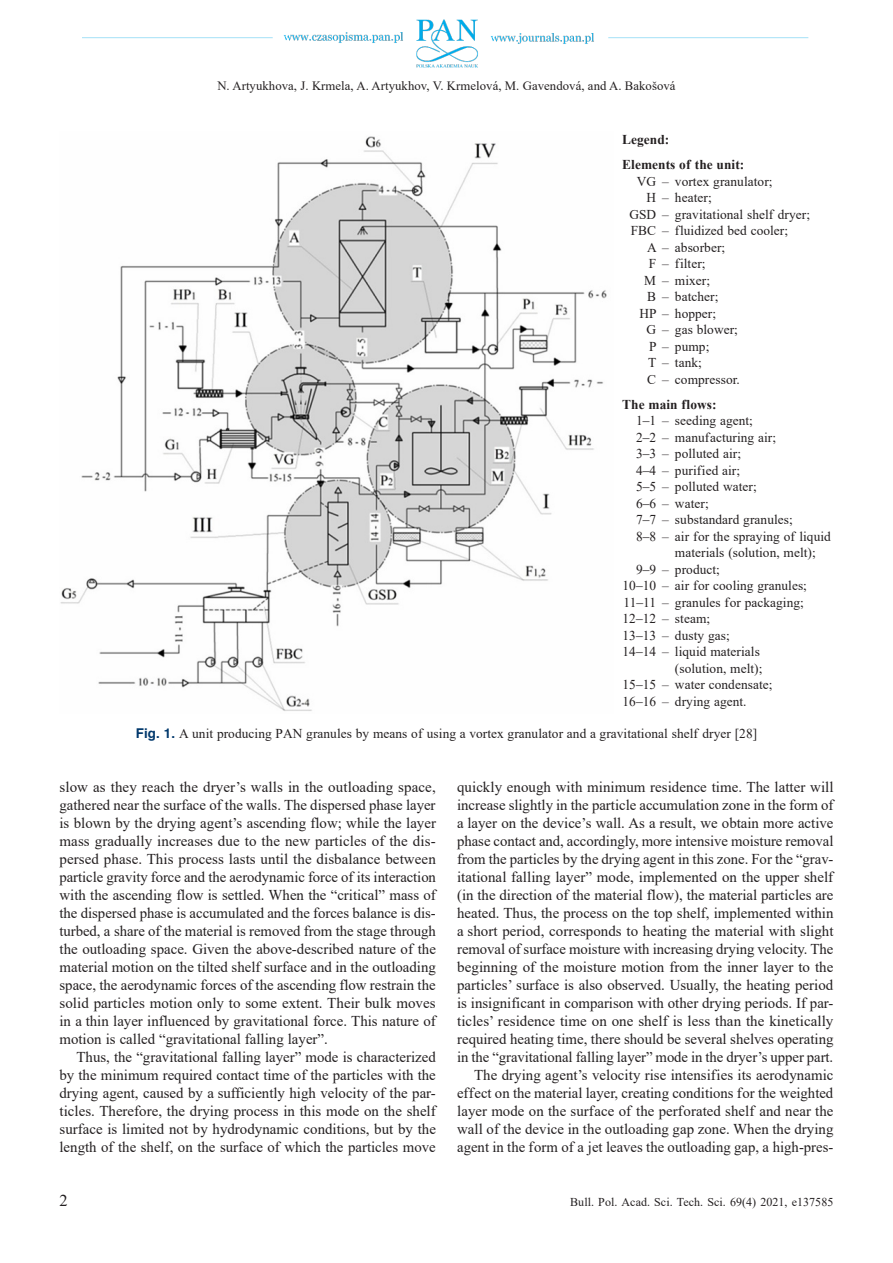
<style>
.page{position:relative;width:893px;height:1263px;background:#fff}
.page>*{position:absolute;margin:0;border:0;box-sizing:border-box;transform-origin:0 0}
.t1{font:16.5px "Times New Roman";color:#231f20}
.Biu_Tekst_podst{font:15px/18px "Times New Roman";color:#231f20;text-align:justify}
.Biu_Podpisy{font:13.5px/16.5px "Times New Roman";letter-spacing:.005em;color:#231f20}
.Biu_Podpis_2{font:13.5px "Times New Roman";letter-spacing:.005em;color:#231f20}
.Biu_Podpisy-2{font:700 13.5px "Times New Roman";letter-spacing:.005em;color:#231f20}
.t2{font:12.75px "Times New Roman";letter-spacing:.005em;color:#231f20}
.t3{font:12px "Times New Roman";letter-spacing:.005em;color:#231f20}
.s1{font-family:"Helvetica";font-weight:700;color:#00386c}
</style>
<div class="page">
<img style="left:82px;top:19px;width:727px;height:49px">
<img style="left:60px;top:136px;width:547px;height:575px">
<p class="t2" style="left:217px;top:76px;width:460px">N. Artyukhova, J. Krmela, A. Artyukhov, V. Krmelová, M. Gavendová, and A. Bakošová</p>
<p class="Biu_Podpisy-2" style="left:622px;top:130px;width:49px">Legend:</p>
<p class="Biu_Podpisy-2" style="left:622px;top:155px;width:124px">Elements of the unit:</p>
<p class="Biu_Podpisy" style="left:637px;top:173px;width:137px">VG – vortex granulator;</p>
<p class="Biu_Podpisy" style="left:647px;top:189px;width:67px">H – heater;</p>
<p class="Biu_Podpisy" style="left:629px;top:206px;width:182px">GSD – gravitational shelf dryer;</p>
<p class="Biu_Podpisy" style="left:631px;top:222px;width:159px">FBC – fluidized bed cooler;</p>
<p class="Biu_Podpisy" style="left:647px;top:239px;width:79px">A – absorber;</p>
<p class="Biu_Podpisy" style="left:649px;top:255px;width:58px">F – filter;</p>
<p class="Biu_Podpisy" style="left:644px;top:272px;width:67px">M – mixer;</p>
<p class="Biu_Podpisy" style="left:647px;top:288px;width:73px">B – batcher;</p>
<p class="Biu_Podpisy" style="left:639px;top:305px;width:78px">HP – hopper;</p>
<p class="Biu_Podpisy" style="left:647px;top:321px;width:93px">G – gas blower;</p>
<p class="Biu_Podpisy" style="left:649px;top:338px;width:62px">P – pump;</p>
<p class="Biu_Podpisy" style="left:648px;top:354px;width:55px">T – tank;</p>
<p class="Biu_Podpisy" style="left:647px;top:371px;width:94px">C – compressor.</p>
<p class="Biu_Podpisy-2" style="left:622px;top:395px;width:96px">The main flows:</p>
<p class="Biu_Podpisy" style="left:636px;top:412px;width:118px">1‒1 – seeding agent;</p>
<p class="Biu_Podpisy" style="left:636px;top:429px;width:142px">2‒2 – manufacturing air;</p>
<p class="Biu_Podpisy" style="left:636px;top:445px;width:107px">3‒3 – polluted air;</p>
<p class="Biu_Podpisy" style="left:636px;top:462px;width:106px">4‒4 – purified air;</p>
<p class="Biu_Podpisy" style="left:636px;top:478px;width:122px">5‒5 – polluted water;</p>
<p class="Biu_Podpisy" style="left:636px;top:495px;width:74px">6‒6 – water;</p>
<p class="Biu_Podpisy" style="left:636px;top:511px;width:158px">7‒7 – substandard granules;</p>
<p class="Biu_Podpisy" style="left:675px;top:528px;width:157px;text-indent:-39px">8‒8 – air for the spraying of liquid materials (solution, melt);</p>
<p class="Biu_Podpisy" style="left:636px;top:561px;width:85px">9‒9 – product;</p>
<p class="Biu_Podpisy" style="left:622px;top:577px;width:186px">10‒10 – air for cooling granules;</p>
<p class="Biu_Podpisy" style="left:623px;top:594px;width:182px">11‒11 – granules for packaging;</p>
<p class="Biu_Podpisy" style="left:622px;top:610px;width:89px">12‒12 – steam;</p>
<p class="Biu_Podpisy" style="left:622px;top:627px;width:109px">13‒13 – dusty gas;</p>
<p class="Biu_Podpisy" style="left:622px;top:643px;width:141px;text-align:right">14‒14 – liquid materials (solution, melt);</p>
<p class="Biu_Podpisy" style="left:622px;top:676px;width:151px">15‒15 – water condensate;</p>
<p class="Biu_Podpisy" style="left:622px;top:693px;width:126px">16‒16 – drying agent.</p>
<p class="Biu_Podpis_2" style="left:136px;top:724px;width:623px"><span class="s1">Fig. 1.</span> A unit producing PAN granules by means of using a vortex granulator and a gravitational shelf dryer [28]</p>
<p class="Biu_Tekst_podst" style="left:60px;top:778px;width:378px">slow as they reach the dryer’s walls in the outloading space, gathered near the surface of the walls. The dispersed phase layer is blown by the drying agent’s ascending flow; while the layer mass gradually increases due to the new particles of the dis&shy;persed phase. This process lasts until the disbalance between particle gravity force and the aerodynamic force of its interaction with the ascending flow is settled. When the “critical” mass of the dispersed phase is accumulated and the forces balance is dis&shy;turbed, a share of the material is removed from the stage through the outloading space. Given the above-described nature of the material motion on the tilted shelf surface and in the outloading space, the aerodynamic forces of the ascending flow restrain the solid particles motion only to some extent. Their bulk moves in a thin layer influenced by gravitational force. This nature of motion is called “gravitational falling layer”.</p>
<p class="Biu_Tekst_podst" style="left:60px;top:1048px;width:378px;text-indent:17px">Thus, the “gravitational falling layer” mode is characterized by the minimum required contact time of the particles with the drying agent, caused by a sufficiently high velocity of the par&shy;ticles. Therefore, the drying process in this mode on the shelf surface is limited not by hydrodynamic conditions, but by the length of the shelf, on the surface of which the particles move</p>
<p class="t1" style="left:60px;top:1189px;width:10px">2</p>
<p class="Biu_Tekst_podst" style="left:457px;top:778px;width:378px">quickly enough with minimum residence time. The latter will increase slightly in the particle accumulation zone in the form of a layer on the device’s wall. As a result, we obtain more active phase contact and, accordingly, more intensive moisture removal from the particles by the drying agent in this zone. For the “grav&shy;itational falling layer” mode, implemented on the upper shelf (in the direction of the material flow), the material particles are heated. Thus, the process on the top shelf, implemented within a short period, corresponds to heating the material with slight removal of surface moisture with increasing drying velocity. The beginning of the moisture motion from the inner layer to the particles’ surface is also observed. Usually, the heating period is insignificant in comparison with other drying periods. If par&shy;ticles’ residence time on one shelf is less than the kinetically required heating time, there should be several shelves operating in the “gravitational falling layer” mode in the dryer’s upper part.</p>
<p class="Biu_Tekst_podst" style="left:457px;top:1066px;width:378px;text-indent:17px">The drying agent’s velocity rise intensifies its aerodynamic effect on the material layer, creating conditions for the weighted layer mode on the surface of the perforated shelf and near the wall of the device in the outloading gap zone. When the drying agent in the form of a jet leaves the outloading gap, a high-pres-</p>
<p class="t3" style="left:570px;top:1194px;width:265px">Bull. Pol. Acad. Sci. Tech. Sci. 69(4) 2021, e137585</p>
</div>
